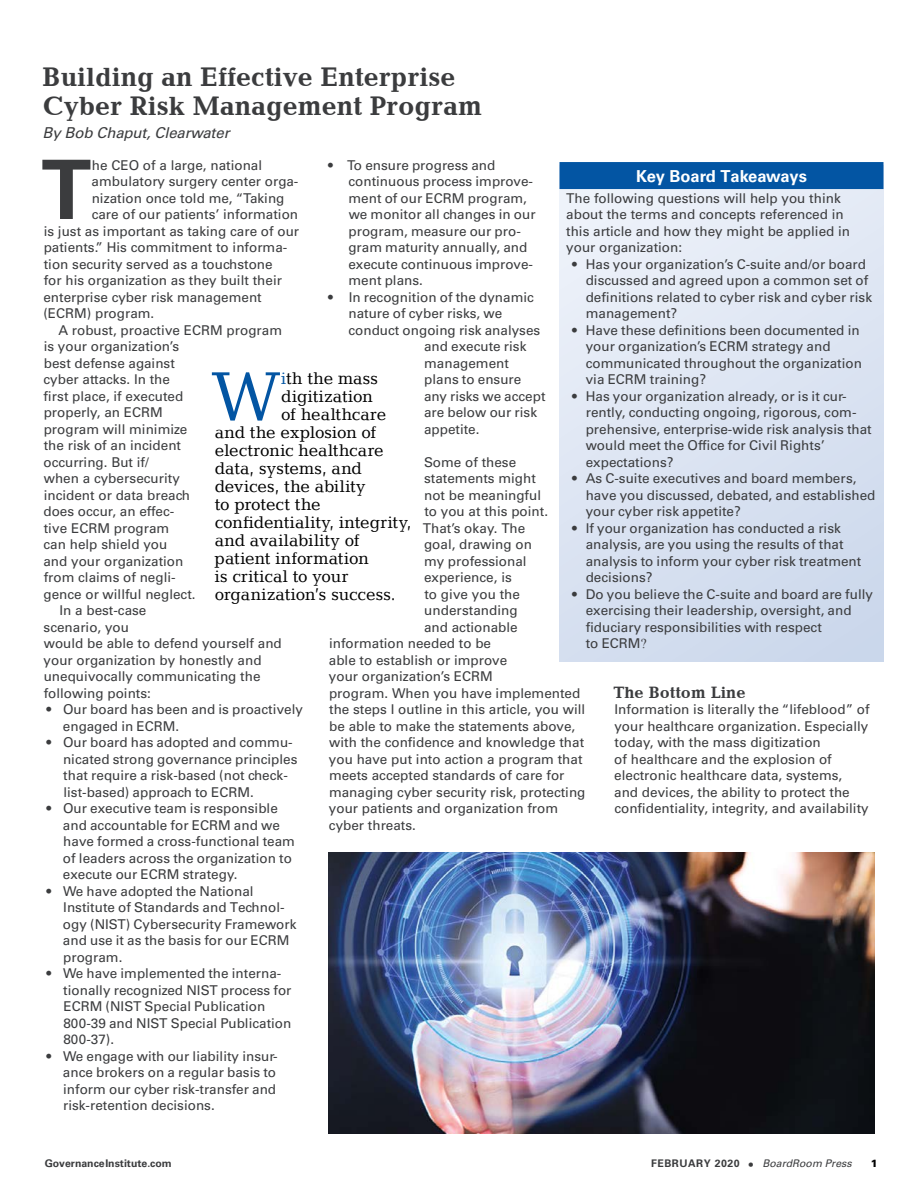
<style>
.page{position:relative;width:918px;height:1188px;background:#fff}
.page>*{position:absolute;margin:0;border:0;box-sizing:border-box;transform-origin:0 0}
.firstParagraph{font:700 81.9px "Univers LT Std";color:#3b3c3e}
.pullquote{font:69.9px "Candida LT";color:#0355a3}
.t1{font:700 27px/28.5px "Candida LT";color:#3b3c3e}
.pullquote-2{font:17.1px "Candida LT";color:#000}
.Key_Board_Takeaways{font:700 16.5px "Univers LT Std";letter-spacing:-.01em;color:#fff}
.t2{font:700 16.5px "Candida LT";color:#3b3c3e}
.Byline{font:italic 15px "Univers LT Std";letter-spacing:-.01em;color:#3b3c3e}
.body{font:13.5px/16.5px "Univers LT Std";color:#3b3c3e}
.body-after-bulleted{font:13.5px "Univers LT Std";color:#3b3c3e}
.body-no-indent{font:13.5px/16.5px "Univers LT Std";color:#3b3c3e}
.firstParagraph-2{font:13.5px "Univers LT Std";color:#3b3c3e}
.t3{font:italic 10.5px "Univers LT Std";color:#3b3c3e}
.t4{font:700 10.5px "Univers LT Std";color:#3b3c3e}
.t5{font:900 10.5px "Univers LT Std";color:#000}
.s1{font-family:"Times New Roman"}
.s2{color:#0355a3}
.s3{font-weight:700;font-style:normal}
.s4{font-style:normal;font-size:12px}
</style>
<div class="page">
<div style="left:560px;top:166px;width:324px;height:496px;background:linear-gradient(to right,#e2e9f5,#d6e0f0)"></div>
<div style="left:560px;top:162px;width:324px;height:27px;background:#0355a3"></div>
<img style="left:329px;top:853px;width:546px;height:281px">
<h1 class="t1" style="left:43px;top:63px;width:441px">Building an Effective Enterprise<br>Cyber Risk Management Program</h1>
<p class="Byline" style="left:43px;top:124px;width:188px">By Bob Chaput, Clearwater</p>
<p class="firstParagraph" style="left:41px;top:142px;width:52px">T</p>
<p class="firstParagraph-2" style="left:92px;top:157px;width:172px">he CEO of a large, national</p>
<p class="body" style="left:348px;top:157px;width:189px;text-indent:-20px">• To ensure progress and continuous process improve&shy;ment of our ECRM program, we monitor all changes in our program, measure our pro&shy;gram maturity annually, and execute continuous improve&shy;ment plans.</p>
<p class="body" style="left:328px;top:289px;width:207px">• In recognition of the dynamic</p>
<p class="body" style="left:348px;top:305px;width:155px">nature of cyber risks, we</p>
<p class="body" style="left:348px;top:322px;width:193px">conduct ongoing risk analyses</p>
<p class="body" style="left:424px;top:338px;width:104px">and execute risk</p>
<p class="body" style="left:424px;top:355px;width:86px">management</p>
<p class="body" style="left:424px;top:371px;width:99px">plans to ensure</p>
<p class="body" style="left:424px;top:388px;width:123px">any risks we accept</p>
<p class="body" style="left:424px;top:404px;width:115px">are below our risk</p>
<p class="body" style="left:424px;top:421px;width:57px">appetite.</p>
<p class="body-after-bulleted" style="left:424px;top:454px;width:93px">Some of these</p>
<p class="body-after-bulleted" style="left:424px;top:470px;width:113px">statements might</p>
<p class="body-after-bulleted" style="left:424px;top:487px;width:119px">not be meaningful</p>
<p class="body-after-bulleted" style="left:424px;top:503px;width:125px">to you at this point.</p>
<p class="body-after-bulleted" style="left:423px;top:520px;width:104px">That’s okay. The</p>
<p class="body-after-bulleted" style="left:424px;top:536px;width:110px">goal, drawing on</p>
<p class="body-after-bulleted" style="left:424px;top:553px;width:104px">my professional</p>
<p class="body-after-bulleted" style="left:424px;top:569px;width:89px">experience, is</p>
<p class="body-after-bulleted" style="left:424px;top:586px;width:97px">to give you the</p>
<p class="body-after-bulleted" style="left:424px;top:602px;width:95px">understanding</p>
<p class="body-after-bulleted" style="left:424px;top:619px;width:95px">and actionable</p>
<p class="body-after-bulleted" style="left:329px;top:635px;width:164px">information needed to be</p>
<p class="body-after-bulleted" style="left:329px;top:652px;width:180px">able to establish or improve</p>
<p class="body-after-bulleted" style="left:329px;top:668px;width:165px">your organization’s ECRM</p>
<p class="body-after-bulleted" style="left:329px;top:685px;width:253px">program. When you have implemented</p>
<p class="body-after-bulleted" style="left:329px;top:701px;width:258px">the steps I outline in this article, you will</p>
<p class="body-after-bulleted" style="left:329px;top:718px;width:248px">be able to make the statements above,</p>
<p class="body-after-bulleted" style="left:329px;top:734px;width:257px">with the confidence and knowledge that</p>
<p class="body-after-bulleted" style="left:329px;top:751px;width:255px">you have put into action a program that</p>
<p class="body-after-bulleted" style="left:329px;top:767px;width:237px">meets accepted standards of care for</p>
<p class="body-after-bulleted" style="left:329px;top:784px;width:258px">managing cyber security risk, protecting</p>
<p class="body-after-bulleted" style="left:329px;top:800px;width:231px">your patients and organization from</p>
<p class="body-after-bulleted" style="left:329px;top:817px;width:89px">cyber threats.</p>
<p class="Key_Board_Takeaways" style="left:636px;top:166px;width:172px">Key Board Takeaways</p>
<p class="body-no-indent" style="left:566px;top:190px;width:285px">The following questions will help you think about the terms and concepts referenced in this article and how they might be applied in your organization:</p>
<p class="body" style="left:586px;top:256px;width:288px;text-indent:-14px">• Has your organization’s C-suite and/or board discussed and agreed upon a common set of definitions related to cyber risk and cyber risk management?</p>
<p class="body" style="left:586px;top:322px;width:278px;text-indent:-14px">• Have these definitions been documented in your organization’s ECRM strategy and communicated throughout the organization via ECRM training?</p>
<p class="body" style="left:586px;top:388px;width:288px;text-indent:-14px">• Has your organization already, or is it cur&shy;rently, conducting ongoing, rigorous, com&shy;prehensive, enterprise-wide risk analysis that would meet the Office for Civil Rights’ expectations?</p>
<p class="body" style="left:586px;top:470px;width:291px;text-indent:-14px">• As C-suite executives and board members, have you discussed, debated, and established your cyber risk appetite?</p>
<p class="body" style="left:586px;top:520px;width:277px;text-indent:-14px">• If your organization has conducted a risk analysis, are you using the results of that analysis to inform your cyber risk treatment decisions?</p>
<p class="body" style="left:586px;top:586px;width:289px;text-indent:-14px">• Do you believe the C-suite and board are fully exercising their leadership, oversight, and fiduciary responsibilities with respect<br>to ECRM<span class="s1">?</span></p>
<p class="firstParagraph-2" style="left:92px;top:173px;width:208px">ambulatory surgery center orga-</p>
<p class="firstParagraph-2" style="left:92px;top:190px;width:194px">nization once told me, “Taking</p>
<p class="firstParagraph-2" style="left:92px;top:206px;width:208px">care of our patients’ information</p>
<p class="firstParagraph-2" style="left:44px;top:223px;width:257px">is just as important as taking care of our</p>
<p class="firstParagraph-2" style="left:44px;top:239px;width:245px">patients.” His commitment to informa-</p>
<p class="firstParagraph-2" style="left:44px;top:256px;width:230px">tion security served as a touchstone</p>
<p class="firstParagraph-2" style="left:44px;top:272px;width:240px">for his organization as they built their</p>
<p class="firstParagraph-2" style="left:43px;top:289px;width:220px">enterprise cyber risk management</p>
<p class="firstParagraph-2" style="left:43px;top:305px;width:112px">(ECRM) program.</p>
<p class="body" style="left:43px;top:322px;width:240px;text-indent:15px">A robust, proactive ECRM program is your organization’s<br>best defense against<br>cyber attacks. In the<br>first place, if executed<br>properly, an ECRM<br>program will minimize<br>the risk of an incident<br>occurring. But if/<br>when a cybersecurity<br>incident or data breach<br>does occur, an effec-<br>tive ECRM program<br>can help shield you<br>and your organization<br>from claims of negli-<br>gence or willful neglect.</p>
<p class="body" style="left:44px;top:602px;width:240px;text-indent:16px">In a best-case<br>scenario, you<br>would be able to defend yourself and your organization by honestly and unequivocally communicating the following points:</p>
<p class="body" style="left:63px;top:701px;width:242px;text-indent:-16px">• Our board has been and is proactively engaged in ECRM.</p>
<p class="body" style="left:63px;top:734px;width:236px;text-indent:-16px">• Our board has adopted and commu&shy;nicated strong governance principles that require a risk-based (not check&shy;list-based) approach to ECRM.</p>
<p class="body" style="left:63px;top:800px;width:234px;text-indent:-16px">• Our executive team is responsible and accountable for ECRM and we have formed a cross-functional team of leaders across the organization to execute our ECRM strategy.</p>
<p class="body" style="left:63px;top:883px;width:235px;text-indent:-16px">• We have adopted the National<br>Institute of Standards and Technol&shy;ogy (NIST) Cybersecurity Framework and use it as the basis for our ECRM program.</p>
<p class="body" style="left:63px;top:965px;width:230px;text-indent:-17px">• We have implemented the interna&shy;tionally recognized NIST process for<br>ECRM (NIST Special Publication<br>800-39 and NIST Special Publication<br>800-37).</p>
<p class="body" style="left:63px;top:1048px;width:216px;text-indent:-16px">• We engage with our liability insur&shy;ance brokers on a regular basis to inform our cyber risk-transfer and risk-retention decisions.</p>
<p class="pullquote" style="left:211px;top:357px;width:71px">W</p>
<p class="pullquote-2" style="left:281px;top:368px;width:98px"><span class="s2">i</span>th the mass</p>
<p class="pullquote-2" style="left:281px;top:386px;width:93px">digitization</p>
<p class="pullquote-2" style="left:281px;top:404px;width:107px">of healthcare</p>
<p class="pullquote-2" style="left:215px;top:422px;width:163px">and the explosion of</p>
<p class="pullquote-2" style="left:215px;top:440px;width:171px">electronic healthcare</p>
<p class="pullquote-2" style="left:215px;top:458px;width:149px">data, systems, and</p>
<p class="pullquote-2" style="left:215px;top:476px;width:153px">devices, the ability</p>
<p class="pullquote-2" style="left:215px;top:494px;width:107px">to protect the</p>
<p class="pullquote-2" style="left:215px;top:512px;width:198px">confidentiality, integrity,</p>
<p class="pullquote-2" style="left:215px;top:530px;width:147px">and availability of</p>
<p class="pullquote-2" style="left:215px;top:548px;width:156px">patient information</p>
<p class="pullquote-2" style="left:215px;top:566px;width:135px">is critical to your</p>
<p class="pullquote-2" style="left:215px;top:584px;width:182px">organization’s success.</p>
<h2 class="t2" style="left:614px;top:682px;width:134px">The Bottom Line</h2>
<p class="body-no-indent" style="left:614px;top:701px;width:257px">Information is literally the “lifeblood” of your healthcare organization. Especially today, with the mass digitization<br>of healthcare and the explosion of electronic healthcare data, systems,<br>and devices, the ability to protect the confidentiality, integrity, and availability</p>
<p class="t4" style="left:45px;top:1157px;width:129px">GovernanceInstitute.com</p>
<p class="t3" style="left:651px;top:1157px;width:202px"><span class="s3">FEBRUARY 2020</span> <span class="s4">•</span> BoardRoom Press</p>
<p class="t5" style="left:871px;top:1157px;width:9px">1</p>
</div>
